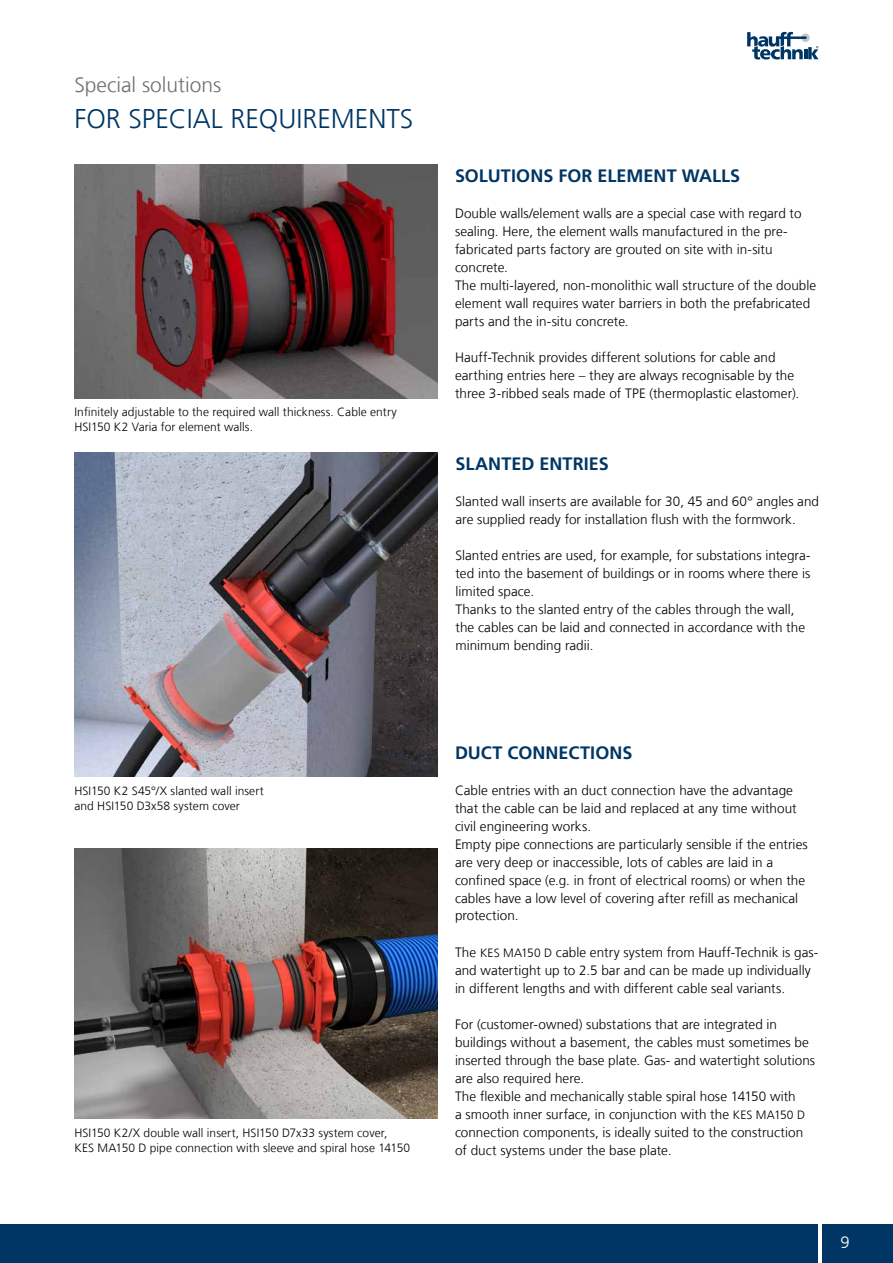
<style>
.page{position:relative;width:893px;height:1263px;background:#fff}
.page>*{position:absolute;margin:0;border:0;box-sizing:border-box;transform-origin:0 0}
.t1{font:300 27px "Frutigerfor Hauff";color:#003665}
.t2{font:300 21px "Frutigerfor Hauff";color:#6f6f6e}
.t3{font:700 18px "Frutigerfor Hauff";letter-spacing:.005em;color:#003665}
.t4{font:300 16.5px "Frutigerfor Hauff";color:#fff}
.t5{font:300 13.5px/18px "Frutigerfor Hauff";letter-spacing:.005em;color:#000}
.t6{font:300 12px/15px "Frutigerfor Hauff";letter-spacing:.01em;color:#000}
.s1{font-size:12px}
</style>
<div class="page">
<div style="left:0;top:1225px;width:893px;height:38px;background:#003665"></div>
<hr style="left:819px;top:1213px;width:3px;height:50px;background:#fff">
<svg style="left:747px;top:32px;width:72px;height:28px"></svg>
<img style="left:74px;top:452px;width:363px;height:324px">
<img style="left:74px;top:848px;width:363px;height:270px">
<img style="left:74px;top:164px;width:363px;height:234px">
<h2 class="t2" style="left:74px;top:72px;width:149px">Special solutions</h2>
<h1 class="t1" style="left:74px;top:102px;width:341px">FOR SPECIAL REQUIREMENTS</h1>
<p class="t6" style="left:74px;top:405px;width:324px">Infinitely adjustable to the required wall thickness. Cable entry<br>HSI150 K2 Varia for element walls.</p>
<p class="t6" style="left:74px;top:783px;width:191px">HSI150 K2 S45°/X slanted wall insert and HSI150 D3x58 system cover</p>
<p class="t6" style="left:74px;top:1125px;width:337px">HSI150 K2/X double wall insert, HSI150 D7x33 system cover,<br>KES MA150 D pipe connection with sleeve and spiral hose 14150</p>
<h3 class="t3" style="left:455px;top:165px;width:287px">SOLUTIONS FOR ELEMENT WALLS</h3>
<p class="t5" style="left:455px;top:205px;width:363px">Double walls/element walls are a special case with regard to sealing. Here, the element walls manufactured in the pre&shy;fabricated parts factory are grouted on site with in-situ concrete.<br>The multi-layered, non-monolithic wall structure of the double element wall requires water barriers in both the prefabricated parts and the in-situ concrete.</p>
<p class="t5" style="left:455px;top:349px;width:346px">Hauff-Technik provides different solutions for cable and earthing entries here – they are always recognisable by the three 3-ribbed seals made of TPE (thermoplastic elastomer).</p>
<h3 class="t3" style="left:455px;top:453px;width:155px">SLANTED ENTRIES</h3>
<p class="t5" style="left:455px;top:493px;width:365px">Slanted wall inserts are available for 30, 45 and 60° angles and are supplied ready for installation flush with the formwork.</p>
<p class="t5" style="left:455px;top:547px;width:357px">Slanted entries are used, for example, for substations integra&shy;ted into the basement of buildings or in rooms where there is limited space.<br>Thanks to the slanted entry of the cables through the wall, the cables can be laid and connected in accordance with the minimum bending radii.</p>
<h3 class="t3" style="left:455px;top:741px;width:179px">DUCT CONNECTIONS</h3>
<p class="t5" style="left:455px;top:781px;width:354px">Cable entries with an duct connection have the advantage that the cable can be laid and replaced at any time without civil engineering works.<br>Empty pipe connections are particularly sensible if the entries are very deep or inaccessible, lots of cables are laid in a confined space (e.g. in front of electrical rooms) or when the cables have a low level of covering after refill as mechanical protection.</p>
<p class="t5" style="left:455px;top:943px;width:365px">The <span class="s1">KES MA150 D</span> cable entry system from Hauff-Technik is gas&shy;and watertight up to 2.5 bar and can be made up individually in different lengths and with different cable seal variants.</p>
<p class="t5" style="left:455px;top:1015px;width:362px">For (customer-owned) substations that are integrated in buildings without a basement, the cables must sometimes be inserted through the base plate. Gas- and watertight solutions are also required here.<br>The flexible and mechanically stable spiral hose 14150 with<br>a smooth inner surface, in conjunction with the <span class="s1">KES MA150 D </span>connection components, is ideally suited to the construction of duct systems under the base plate.</p>
<p class="t4" style="left:840px;top:1232px;width:11px">9</p>
</div>
